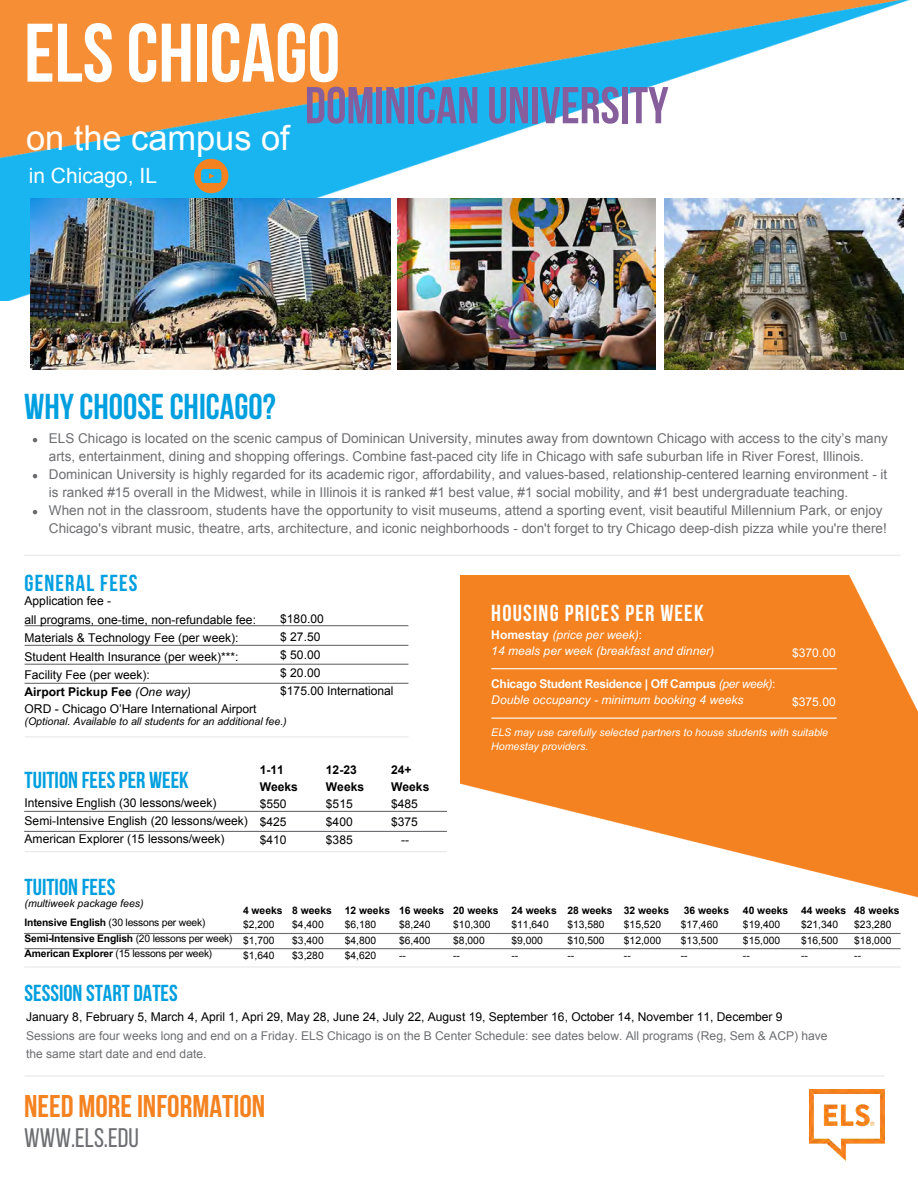
<style>
.page{position:relative;width:918px;height:1188px;background:#fff}
.page>*{position:absolute;margin:0;border:0;box-sizing:border-box;transform-origin:0 0}
.t1{font:700 82.8px "Bebas Neue";color:#fff}
.t2{font:700 51.75px "Bebas Neue";color:#865e9c}
.t3{font:700 36px "Bebas Neue";color:#009fdf}
.t4{font:34.35px "Arial";color:#fff}
.t5{font:700 31.5px "Bebas Neue";color:#f58220}
.t6{font:26.85px "Bebas Neue";color:#6d6e71}
.t7{font:700 23.1px "Bebas Neue";color:#009fdf}
.t8{font:700 23.1px "Bebas Neue";letter-spacing:.05em;color:#fff}
.t9{font:700 23.1px "Bebas Neue";letter-spacing:.05em;color:#009fdf}
.t10{font:21px "Arial";color:#fff}
.t11{font:13.5px/18px "Arial";color:#6d6e71}
.t12{font:12.15px/18.1px "Arial";color:#000}
.t13{font:12.15px/18.1px "Arial";color:#6d6e71}
.t14{font:italic 12.15px/16px "Arial MT Pro";color:#fff}
.t15{font:12.15px/16.8px "Arial MT Pro";color:#000}
.t16{font:700 12.15px/16px "Arial";color:#000}
.t17{font:12.15px "Arial";color:#fff}
.t18{font:italic 10.65px/14.1px "Arial MT Pro";color:#fff}
.t19{font:italic 10.65px "Arial MT Pro";color:#000}
.t20{font:italic 10.5px "Arial MT Pro";color:#000}
.t21{font:10.35px/15.5px "Arial";color:#000;text-align:justify}
.t22{font:10.35px/15.5px "Arial MT Pro";letter-spacing:-.02em;color:#000}
.t23{font:700 10.35px "Arial";color:#000}
.s1{font-weight:700}
.s2{font-style:italic}
.s3{font-weight:700;font-style:normal}
.s4{font-style:normal}
</style>
<div class="page">
<img style="left:0;top:0;width:910px;height:300px">
<svg style="left:194px;top:159px;width:34px;height:34px"></svg>
<hr style="left:24px;top:555px;width:877px;height:1px;background:#e6e7e8">
<img style="left:460px;top:576px;width:458px;height:322px">
<hr style="left:491px;top:718px;width:346px;height:1px;background:#fff">
<hr style="left:491px;top:668px;width:346px;height:1px;background:#fff">
<hr style="left:25px;top:625px;width:383px;height:1px;background:#6d6e71">
<hr style="left:25px;top:645px;width:383px;height:1px;background:#6d6e71">
<hr style="left:25px;top:664px;width:383px;height:1px;background:#6d6e71">
<hr style="left:25px;top:683px;width:383px;height:1px;background:#6d6e71">
<hr style="left:25px;top:736px;width:384px;height:1px;background:#e6e7e8">
<hr style="left:24px;top:811px;width:423px;height:1px;background:#6d6e71">
<hr style="left:24px;top:831px;width:423px;height:1px;background:#6d6e71">
<hr style="left:25px;top:851px;width:422px;height:1px;background:#e6e7e8">
<hr style="left:24px;top:933px;width:877px;height:1px;background:#6d6e71">
<hr style="left:25px;top:948px;width:876px;height:1px;background:#6d6e71">
<hr style="left:24px;top:966px;width:877px;height:2px;background:#e6e7e8">
<img style="left:30px;top:199px;width:360px;height:171px">
<img style="left:664px;top:199px;width:239px;height:171px">
<img style="left:398px;top:198px;width:257px;height:171px">
<svg style="left:33px;top:438px;width:4px;height:4px"></svg>
<svg style="left:33px;top:474px;width:4px;height:4px"></svg>
<svg style="left:33px;top:510px;width:4px;height:4px"></svg>
<hr style="left:25px;top:1075px;width:860px;height:2px;background:#e6e7e8">
<img style="left:809px;top:1089px;width:76px;height:71px">
<h1 class="t1" style="left:24px;top:20px;width:318px">ELS CHICAGO</h1>
<h2 class="t2" style="left:305px;top:84px;width:365px">DOMINICAN UNIVERSITY</h2>
<h3 class="t4" style="left:26px;top:119px;width:265px">on the campus of</h3>
<h3 class="t10" style="left:29px;top:164px;width:130px">in Chicago, IL</h3>
<h3 class="t3" style="left:24px;top:392px;width:253px">WHY CHOOSE CHICAGO?</h3>
<p class="t11" style="left:49px;top:430px;width:841px">ELS Chicago is located on the scenic campus of Dominican University, minutes away from downtown Chicago with access to the city’s many arts, entertainment, dining and shopping offerings. Combine fast-paced city life in Chicago with safe suburban life in River Forest, Illinois.<br>Dominican University is highly regarded for its academic rigor, affordability, and values-based, relationship-centered learning environment - it is ranked #15 overall in the Midwest, while in Illinois it is ranked #1 best value, #1 social mobility, and #1 best undergraduate teaching.<br>When not in the classroom, students have the opportunity to visit museums, attend a sporting event, visit beautiful Millennium Park, or enjoy Chicago's vibrant music, theatre, arts, architecture, and iconic neighborhoods - don't forget to try Chicago deep-dish pizza while you're there!</p>
<h3 class="t9" style="left:25px;top:574px;width:114px">GENERAL FEES</h3>
<p class="t12" style="left:25px;top:592px;width:233px">Application fee -<br>all programs, one-time, non-refundable fee:<br>Materials &amp; Technology Fee (per week):<br>Student Health Insurance (per week)***:<br>Facility Fee (per week):</p>
<p class="t15" style="left:25px;top:685px;width:234px"><span class="s1">Airport Pickup Fee</span> <span class="s2">(One way)<br></span>ORD - Chicago O’Hare International Airport</p>
<p class="t19" style="left:25px;top:718px;width:264px">(Optional. Available to all students for an additional fee.)</p>
<p class="t12" style="left:280px;top:609px;width:115px">$180.00<br>$ 27.50<br>$ 50.00<br>$ 20.00<br>$175.00 International</p>
<h3 class="t7" style="left:25px;top:771px;width:166px">TUITION FEES PER WEEK</h3>
<p class="t12" style="left:25px;top:794px;width:225px">Intensive English (30 lessons/week)<br>Semi-Intensive English (20 lessons/week)<br>American Explorer (15 lessons/week)</p>
<p class="t16" style="left:260px;top:762px;width:40px">1-11<br>Weeks</p>
<p class="t12" style="left:260px;top:794px;width:28px;text-align:justify">$550 $425 $410</p>
<p class="t16" style="left:326px;top:762px;width:40px">12-23<br>Weeks</p>
<p class="t12" style="left:326px;top:794px;width:28px;text-align:justify">$515 $400 $385</p>
<p class="t16" style="left:391px;top:762px;width:40px">24+<br>Weeks</p>
<p class="t12" style="left:391px;top:794px;width:28px;text-align:center">$485 $375 --</p>
<h3 class="t8" style="left:491px;top:604px;width:214px">HOUSING PRICES PER WEEK</h3>
<p class="t14" style="left:491px;top:628px;width:224px"><span class="s3">Homestay</span> (price per week)<span class="s4">:<br></span>14 meals per week (breakfast and dinner)</p>
<p class="t14" style="left:491px;top:677px;width:286px"><span class="s3">Chicago Student Residence | Off Campus</span> (per week)<span class="s4">:<br></span>Double occupancy - minimum booking 4 weeks</p>
<p class="t18" style="left:491px;top:726px;width:338px">ELS may use carefully selected partners to house students with suitable<br>Homestay providers.</p>
<p class="t17" style="left:792px;top:646px;width:45px">$370.00</p>
<p class="t17" style="left:792px;top:695px;width:45px">$375.00</p>
<h3 class="t7" style="left:25px;top:878px;width:92px">TUITION FEES</h3>
<p class="t20" style="left:25px;top:900px;width:121px">(multiweek package fees)</p>
<p class="t22" style="left:25px;top:916px;width:210px"><span class="s1">Intensive English</span> (30 lessons per week)<br><span class="s1">Semi-Intensive English</span> (20 lessons per week)<br><span class="s1">American Explorer</span> (15 lessons per week)</p>
<p class="t23" style="left:243px;top:904px;width:41px">4 weeks</p>
<p class="t21" style="left:243px;top:917px;width:33px">$2,200 $1,700 $1,640</p>
<p class="t23" style="left:292px;top:904px;width:41px">8 weeks</p>
<p class="t21" style="left:292px;top:917px;width:33px">$4,400 $3,400 $3,280</p>
<p class="t23" style="left:345px;top:904px;width:47px">12 weeks</p>
<p class="t21" style="left:345px;top:917px;width:33px">$6,180 $4,800 $4,620</p>
<p class="t23" style="left:399px;top:904px;width:47px">16 weeks</p>
<p class="t21" style="left:399px;top:917px;width:33px">$8,240 $6,400 --</p>
<p class="t23" style="left:453px;top:904px;width:47px">20 weeks</p>
<p class="t21" style="left:453px;top:917px;width:39px;text-align:left">$10,300 $8,000 --</p>
<p class="t23" style="left:511px;top:904px;width:47px">24 weeks</p>
<p class="t21" style="left:511px;top:917px;width:39px;text-align:left">$11,640 $9,000 --</p>
<p class="t23" style="left:567px;top:904px;width:47px">28 weeks</p>
<p class="t21" style="left:567px;top:917px;width:39px">$13,580 $10,500 --</p>
<p class="t23" style="left:624px;top:904px;width:47px">32 weeks</p>
<p class="t21" style="left:624px;top:917px;width:39px">$15,520 $12,000 --</p>
<p class="t23" style="left:684px;top:904px;width:47px">36 weeks</p>
<p class="t21" style="left:681px;top:917px;width:39px">$17,460 $13,500 --</p>
<p class="t23" style="left:743px;top:904px;width:47px">40 weeks</p>
<p class="t21" style="left:743px;top:917px;width:39px">$19,400 $15,000 --</p>
<p class="t23" style="left:801px;top:904px;width:47px">44 weeks</p>
<p class="t21" style="left:801px;top:917px;width:39px">$21,340 $16,500 --</p>
<p class="t23" style="left:854px;top:904px;width:47px">48 weeks</p>
<p class="t21" style="left:854px;top:917px;width:39px">$23,280 $18,000 --</p>
<h3 class="t7" style="left:25px;top:984px;width:155px">SESSION START DATES</h3>
<p class="t12" style="left:26px;top:1008px;width:758px">January 8, February 5, March 4, April 1, Apri 29, May 28, June 24, July 22, August 19, September 16, October 14, November 11, December 9</p>
<p class="t13" style="left:26px;top:1026px;width:803px">Sessions are four weeks long and end on a Friday. ELS Chicago is on the B Center Schedule: see dates below. All programs (Reg, Sem &amp; ACP) have the same start date and end date.</p>
<h3 class="t5" style="left:24px;top:1093px;width:243px">NEED MORE INFORMATION</h3>
<h3 class="t6" style="left:24px;top:1127px;width:116px">WWW.ELS.EDU</h3>
</div>
